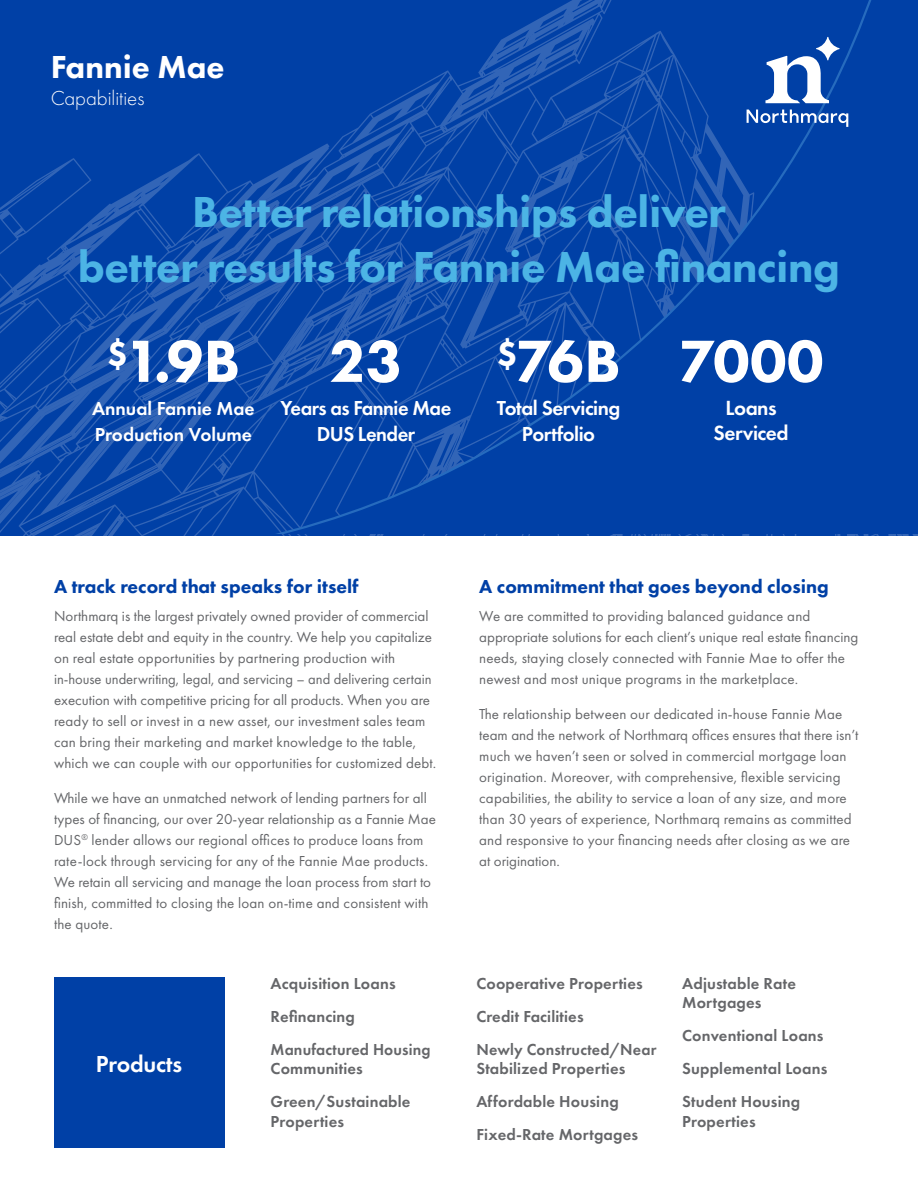
<style>
.page{position:relative;width:918px;height:1188px;background:#fff}
.page>*{position:absolute;margin:0;border:0;box-sizing:border-box;transform-origin:0 0}
.t1{font:800 61.65px "Futura PT";color:#fff}
.t2{font:800 45px "Futura PT";letter-spacing:-.01em;color:#4cb4e5}
.Pa0{font:800 33px "Futura PT";color:#fff}
.t3{font:600 24px "Futura PT";letter-spacing:-.01em;color:#fff}
.t4{font:600 21.3px "Futura PT";letter-spacing:-.025em;color:#fff}
.t5{font:600 21px "Futura PT";letter-spacing:-.025em;color:#fff}
.Default{font:300 21px "Futura PT";color:#fff}
.flyer_subhead{font:800 19.5px "Futura PT";color:#0040a6}
.t6{font:600 19.5px "Futura PT";color:#fff}
.Body_Copy{font:600 16.5px/19.5px "Futura PT";letter-spacing:.01em;color:#656669}
.Body_Copy-2{font:15px/21px "Futura PT";letter-spacing:.01em;color:#656669}
</style>
<div class="page">
<svg style="left:0;top:0;width:918px;height:536px;background:#0947a9"></svg>
<svg style="left:258px;top:0;width:660px;height:533px;background:#0544a7"></svg>
<svg style="left:747px;top:110px;width:101px;height:17px"></svg>
<svg style="left:765px;top:56px;width:64px;height:47px"></svg>
<svg style="left:816px;top:37px;width:24px;height:23px"></svg>
<div style="left:54px;top:977px;width:170px;height:171px;background:#0040a6"></div>
<p class="Pa0" style="left:51px;top:46px;width:175px">Fannie Mae</p>
<p class="Default" style="left:51px;top:86px;width:95px">Capabilities</p>
<p class="t2" style="left:192px;top:184px;width:535px">Better relationships deliver</p>
<p class="t2" style="left:78px;top:239px;width:764px">better results for Fannie Mae financing</p>
<p class="t1" style="left:107px;top:323px;width:135px"><sup>$</sup>1.9B</p>
<p class="t6" style="left:92px;top:397px;width:164px">Annual Fannie Mae</p>
<p class="t6" style="left:95px;top:422px;width:159px">Production Volume</p>
<p class="t1" style="left:329px;top:323px;width:75px">23</p>
<p class="t5" style="left:281px;top:395px;width:172px">Years as Fannie Mae</p>
<p class="t5" style="left:317px;top:421px;width:100px">DUS Lender</p>
<p class="t1" style="left:496px;top:323px;width:126px"><sup>$</sup>76B</p>
<p class="t5" style="left:497px;top:395px;width:125px">Total Servicing</p>
<p class="t5" style="left:522px;top:421px;width:75px">Portfolio</p>
<p class="t1" style="left:679px;top:323px;width:147px">7000</p>
<p class="t4" style="left:726px;top:395px;width:53px">Loans</p>
<p class="t4" style="left:714px;top:419px;width:76px">Serviced</p>
<p class="flyer_subhead" style="left:54px;top:575px;width:306px">A track record that speaks for itself</p>
<p class="Body_Copy-2" style="left:54px;top:605px;width:384px">Northmarq is the largest privately owned provider of commercial real estate debt and equity in the country. We help you capitalize on real estate opportunities by partnering production with in-house underwriting, legal, and servicing – and delivering certain execution with competitive pricing for all products. When you are ready to sell or invest in a new asset, our investment sales team can bring their marketing and market knowledge to the table, which we can couple with our opportunities for customized debt.</p>
<p class="Body_Copy-2" style="left:54px;top:787px;width:384px">While we have an unmatched network of lending partners for all types of financing, our over 20-year relationship as a Fannie Mae DUS<sup>®</sup> lender allows our regional offices to produce loans from rate-lock through servicing for any of the Fannie Mae products.<br>We retain all servicing and manage the loan process from start to finish, committed to closing the loan on-time and consistent with the quote.</p>
<p class="t3" style="left:96px;top:1049px;width:88px">Products</p>
<p class="Body_Copy" style="left:271px;top:973px;width:127px">Acquisition Loans</p>
<p class="Body_Copy" style="left:271px;top:1006px;width:86px">Refinancing</p>
<p class="Body_Copy" style="left:271px;top:1039px;width:162px">Manufactured Housing<br>Communities</p>
<p class="Body_Copy" style="left:271px;top:1092px;width:141px">Green/Sustainable</p>
<p class="Body_Copy" style="left:271px;top:1111px;width:75px">Properties</p>
<p class="flyer_subhead" style="left:479px;top:575px;width:351px">A commitment that goes beyond closing</p>
<p class="Body_Copy-2" style="left:479px;top:605px;width:381px">We are committed to providing balanced guidance and appropriate solutions for each client’s unique real estate financing needs, staying closely connected with Fannie Mae to offer the newest and most unique programs in the marketplace.</p>
<p class="Body_Copy-2" style="left:479px;top:703px;width:380px">The relationship between our dedicated in-house Fannie Mae team and the network of Northmarq offices ensures that there isn’t much we haven’t seen or solved in commercial mortgage loan origination. Moreover, with comprehensive, flexible servicing capabilities, the ability to service a loan of any size, and more than 30 years of experience, Northmarq remains as committed and responsive to your financing needs after closing as we are at origination.</p>
<p class="Body_Copy" style="left:476px;top:973px;width:168px">Cooperative Properties</p>
<p class="Body_Copy" style="left:476px;top:1006px;width:109px">Credit Facilities</p>
<p class="Body_Copy" style="left:476px;top:1039px;width:182px">Newly Constructed/Near<br>Stabilized Properties</p>
<p class="Body_Copy" style="left:476px;top:1092px;width:144px">Affordable Housing</p>
<p class="Body_Copy" style="left:476px;top:1125px;width:163px">Fixed-Rate Mortgages</p>
<p class="Body_Copy" style="left:682px;top:973px;width:115px">Adjustable Rate<br>Mortgages</p>
<p class="Body_Copy" style="left:682px;top:1026px;width:143px">Conventional Loans</p>
<p class="Body_Copy" style="left:682px;top:1059px;width:147px">Supplemental Loans</p>
<p class="Body_Copy" style="left:682px;top:1092px;width:119px">Student Housing<br>Properties</p>
</div>
